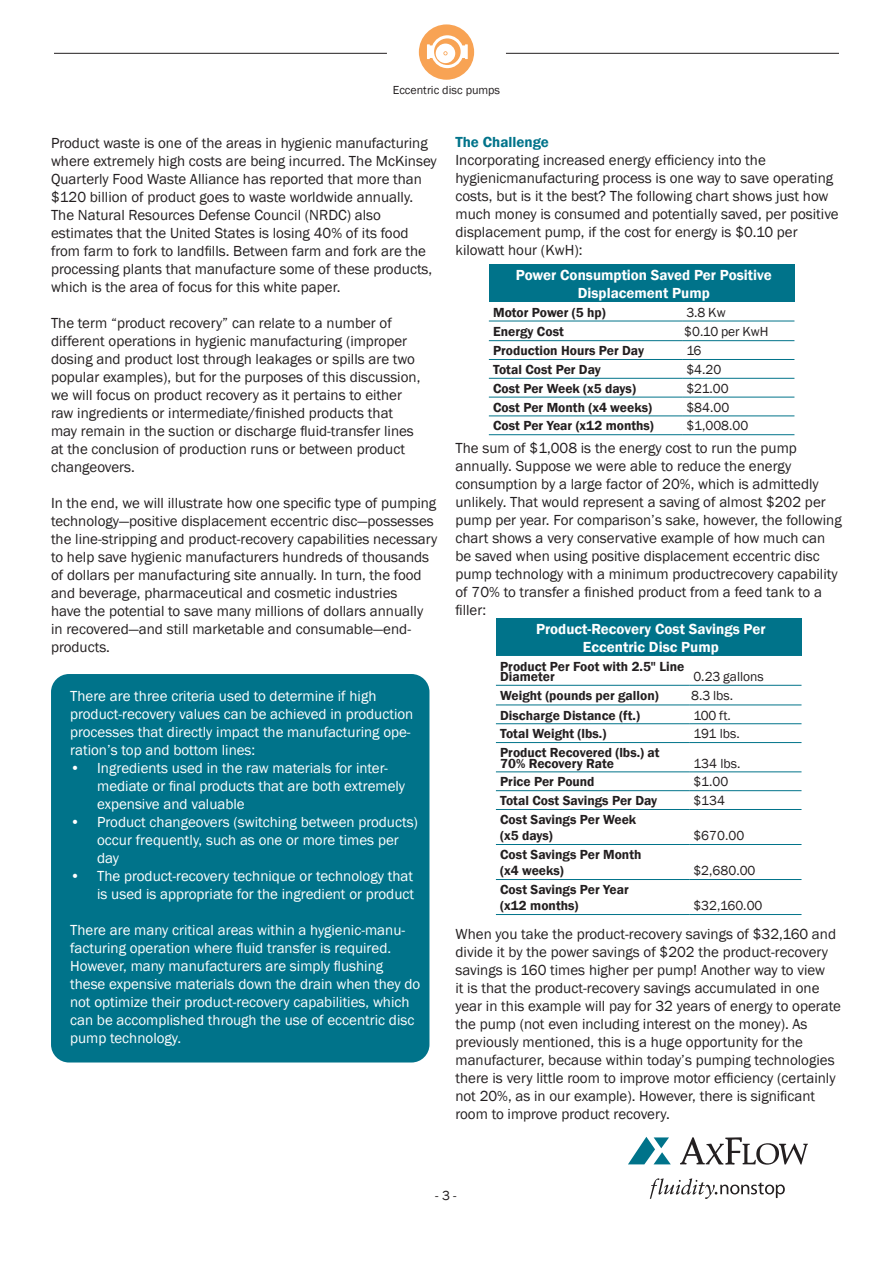
<style>
.page{position:relative;width:893px;height:1263px;background:#fff}
.page>*{position:absolute;margin:0;border:0;box-sizing:border-box;transform-origin:0 0}
.t1{font:15px/18px "Franklin Gothic";color:#231f20}
.t2{font:15px/18px "Franklin Gothic";color:#fff}
.t3{font:600 15px "Franklin Gothic";color:#fff}
.t4{font:600 15px "Franklin Gothic";color:#00738a}
.t5{font:600 13.5px/16.2px "Franklin Gothic";color:#231f20}
.t6{font:13.5px "Franklin Gothic";color:#231f20}
.t7{font:12px "Franklin Gothic";color:#231f20}
</style>
<div class="page">
<hr style="left:54px;top:53px;width:333px;height:1px;background:#231f20">
<hr style="left:506px;top:53px;width:333px;height:1px;background:#231f20">
<div style="left:419px;top:24px;width:55px;height:56px;background:#f8a354;border-radius:50%"></div>
<svg style="left:427px;top:35px;width:41px;height:33px"></svg>
<svg style="left:628px;top:1137px;width:43px;height:27px"></svg>
<svg style="left:680px;top:1137px;width:128px;height:28px"></svg>
<svg style="left:650px;top:1178px;width:135px;height:21px"></svg>
<div style="left:51px;top:674px;width:378px;height:388px;background:#00738a;border-radius:18px"></div>
<div style="left:489px;top:264px;width:305px;height:38px;background:#00738a"></div>
<svg style="left:489px;top:320px;width:305px;height:1px"></svg>
<hr style="left:489px;top:359px;width:193px;height:1px;background:#00738a">
<hr style="left:682px;top:359px;width:112px;height:1px;background:#00738a">
<hr style="left:489px;top:378px;width:193px;height:1px;background:#00738a">
<hr style="left:682px;top:378px;width:112px;height:1px;background:#00738a">
<hr style="left:489px;top:397px;width:193px;height:1px;background:#00738a">
<hr style="left:682px;top:397px;width:112px;height:1px;background:#00738a">
<hr style="left:489px;top:415px;width:193px;height:1px;background:#00738a">
<hr style="left:682px;top:415px;width:112px;height:1px;background:#00738a">
<hr style="left:489px;top:434px;width:193px;height:1px;background:#00738a">
<hr style="left:682px;top:434px;width:112px;height:1px;background:#00738a">
<hr style="left:489px;top:321px;width:193px;height:1px;background:#00738a">
<hr style="left:682px;top:321px;width:112px;height:1px;background:#00738a">
<hr style="left:489px;top:340px;width:193px;height:1px;background:#00738a">
<hr style="left:682px;top:340px;width:112px;height:1px;background:#00738a">
<div style="left:496px;top:618px;width:305px;height:38px;background:#00738a"></div>
<svg style="left:496px;top:684px;width:305px;height:1px"></svg>
<hr style="left:496px;top:723px;width:193px;height:1px;background:#00738a">
<hr style="left:689px;top:723px;width:112px;height:1px;background:#00738a">
<hr style="left:496px;top:742px;width:193px;height:1px;background:#00738a">
<hr style="left:689px;top:742px;width:112px;height:1px;background:#00738a">
<hr style="left:496px;top:771px;width:193px;height:1px;background:#00738a">
<hr style="left:689px;top:771px;width:112px;height:1px;background:#00738a">
<hr style="left:496px;top:790px;width:193px;height:1px;background:#00738a">
<hr style="left:689px;top:790px;width:112px;height:1px;background:#00738a">
<hr style="left:496px;top:809px;width:193px;height:1px;background:#00738a">
<hr style="left:689px;top:809px;width:112px;height:1px;background:#00738a">
<hr style="left:496px;top:844px;width:193px;height:1px;background:#00738a">
<hr style="left:689px;top:844px;width:112px;height:1px;background:#00738a">
<hr style="left:496px;top:879px;width:193px;height:1px;background:#00738a">
<hr style="left:689px;top:879px;width:112px;height:1px;background:#00738a">
<hr style="left:496px;top:914px;width:193px;height:1px;background:#00738a">
<hr style="left:689px;top:914px;width:112px;height:1px;background:#00738a">
<hr style="left:496px;top:685px;width:193px;height:1px;background:#00738a">
<hr style="left:689px;top:685px;width:112px;height:1px;background:#00738a">
<hr style="left:496px;top:704px;width:193px;height:1px;background:#00738a">
<hr style="left:689px;top:704px;width:112px;height:1px;background:#00738a">
<p class="t7" style="left:393px;top:82px;width:109px">Eccentric disc pumps</p>
<p class="t1" style="left:51px;top:134px;width:387px">Product waste is one of the areas in hygienic manufacturing where extremely high costs are being incurred. The McKinsey Quarterly Food Waste Alliance has reported that more than $120 billion of product goes to waste worldwide annually.<br>The Natural Resources Defense Council (NRDC) also estimates that the United States is losing 40% of its food from farm to fork to landfills. Between farm and fork are the processing plants that manufacture some of these products, which is the area of focus for this white paper.</p>
<p class="t1" style="left:51px;top:314px;width:371px">The term “product recovery” can relate to a number of different operations in hygienic manufacturing (improper dosing and product lost through leakages or spills are two popular examples), but for the purposes of this discussion, we will focus on product recovery as it pertains to either raw ingredients or intermediate/finished products that may remain in the suction or discharge fluid-transfer lines at the conclusion of production runs or between product changeovers.</p>
<p class="t1" style="left:51px;top:494px;width:388px">In the end, we will illustrate how one specific type of pumping technology—positive displacement eccentric disc—possesses the line-stripping and product-recovery capabilities necessary to help save hygienic manufacturers hundreds of thousands of dollars per manufacturing site annually. In turn, the food and beverage, pharmaceutical and cosmetic industries<br>have the potential to save many millions of dollars annually in recovered—and still marketable and consumable—end&shy;products.</p>
<p class="t2" style="left:70px;top:687px;width:345px">There are three criteria used to determine if high product-recovery values can be achieved in production processes that directly impact the manufacturing ope&shy;ration’s top and bottom lines:</p>
<p class="t2" style="left:97px;top:759px;width:309px;text-indent:-27px">• Ingredients used in the raw materials for inter&shy;mediate or final products that are both extremely expensive and valuable</p>
<p class="t2" style="left:97px;top:813px;width:322px;text-indent:-27px">• Product changeovers (switching between products) occur frequently, such as one or more times per day</p>
<p class="t2" style="left:70px;top:867px;width:345px;text-align:right">• The product-recovery technique or technology that is used is appropriate for the ingredient or product</p>
<p class="t2" style="left:70px;top:921px;width:352px">There are many critical areas within a hygienic-manu&shy;facturing operation where fluid transfer is required.<br>However, many manufacturers are simply flushing these expensive materials down the drain when they do not optimize their product-recovery capabilities, which can be accomplished through the use of eccentric disc pump technology.</p>
<p class="t4" style="left:455px;top:133px;width:95px">The Challenge</p>
<p class="t1" style="left:455px;top:151px;width:385px">Incorporating increased energy efficiency into the hygienicmanufacturing process is one way to save operating costs, but is it the best? The following chart shows just how much money is consumed and potentially saved, per positive displacement pump, if the cost for energy is $0.10 per kilowatt hour (KwH):</p>
<p class="t3" style="left:516px;top:266px;width:257px">Power Consumption Saved Per Positive</p>
<p class="t3" style="left:578px;top:284px;width:134px">Displacement Pump</p>
<p class="t5" style="left:493px;top:304px;width:114px">Motor Power (5 hp)</p>
<p class="t6" style="left:686px;top:304px;width:41px">3.8 Kw</p>
<p class="t5" style="left:493px;top:323px;width:72px">Energy Cost</p>
<p class="t6" style="left:684px;top:323px;width:86px">$0.10 per KwH</p>
<p class="t5" style="left:493px;top:343px;width:152px">Production Hours Per Day</p>
<p class="t6" style="left:686px;top:342px;width:17px">16</p>
<p class="t5" style="left:493px;top:362px;width:109px">Total Cost Per Day</p>
<p class="t6" style="left:686px;top:361px;width:37px">$4.20</p>
<p class="t5" style="left:493px;top:380px;width:144px">Cost Per Week (x5 days)</p>
<p class="t6" style="left:686px;top:380px;width:44px">$21.00</p>
<p class="t5" style="left:493px;top:399px;width:160px">Cost Per Month (x4 weeks)</p>
<p class="t6" style="left:686px;top:399px;width:45px">$84.00</p>
<p class="t5" style="left:493px;top:418px;width:162px">Cost Per Year (x12 months)</p>
<p class="t6" style="left:686px;top:418px;width:64px">$1,008.00</p>
<p class="t1" style="left:455px;top:439px;width:388px">The sum of $1,008 is the energy cost to run the pump annually. Suppose we were able to reduce the energy consumption by a large factor of 20%, which is admittedly unlikely. That would represent a saving of almost $202 per pump per year. For comparison’s sake, however, the following chart shows a very conservative example of how much can be saved when using positive displacement eccentric disc pump technology with a minimum productrecovery capability of 70% to transfer a finished product from a feed tank to a filler:</p>
<p class="t3" style="left:536px;top:619px;width:231px">Product-Recovery Cost Savings Per</p>
<p class="t3" style="left:583px;top:637px;width:137px">Eccentric Disc Pump</p>
<p class="t5" style="left:500px;top:661px;width:186px;line-height:10.5px">Product Per Foot with 2.5" Line<br>Diameter</p>
<p class="t6" style="left:693px;top:668px;width:72px">0.23 gallons</p>
<p class="t5" style="left:500px;top:687px;width:160px">Weight (pounds per gallon)</p>
<p class="t6" style="left:691px;top:687px;width:43px">8.3 lbs.</p>
<p class="t5" style="left:500px;top:707px;width:141px">Discharge Distance (ft.)</p>
<p class="t6" style="left:693px;top:707px;width:39px">100 ft.</p>
<p class="t5" style="left:500px;top:726px;width:108px">Total Weight (lbs.)</p>
<p class="t6" style="left:693px;top:725px;width:48px">191 lbs.</p>
<p class="t5" style="left:500px;top:747px;width:161px;line-height:10.5px">Product Recovered (lbs.) at<br>70% Recovery Rate</p>
<p class="t6" style="left:693px;top:755px;width:48px">134 lbs.</p>
<p class="t5" style="left:500px;top:774px;width:96px">Price Per Pound</p>
<p class="t6" style="left:693px;top:773px;width:36px">$1.00</p>
<p class="t5" style="left:500px;top:793px;width:159px">Total Cost Savings Per Day</p>
<p class="t6" style="left:693px;top:792px;width:33px">$134</p>
<p class="t5" style="left:500px;top:812px;width:138px">Cost Savings Per Week (x5 days)</p>
<p class="t6" style="left:693px;top:827px;width:52px">$670.00</p>
<p class="t5" style="left:500px;top:847px;width:143px">Cost Savings Per Month (x4 weeks)</p>
<p class="t5" style="left:500px;top:882px;width:130px">Cost Savings Per Year (x12 months)</p>
<p class="t6" style="left:693px;top:862px;width:64px">$2,680.00</p>
<p class="t6" style="left:693px;top:897px;width:71px">$32,160.00</p>
<p class="t1" style="left:455px;top:925px;width:387px">When you take the product-recovery savings of $32,160 and divide it by the power savings of $202 the product-recovery savings is 160 times higher per pump! Another way to view<br>it is that the product-recovery savings accumulated in one year in this example will pay for 32 years of energy to operate the pump (not even including interest on the money). As previously mentioned, this is a huge opportunity for the manufacturer, because within today’s pumping technologies there is very little room to improve motor efficiency (certainly not 20%, as in our example). However, there is significant room to improve product recovery.</p>
<p class="t6" style="left:435px;top:1186px;width:23px">- 3 -</p>
</div>
